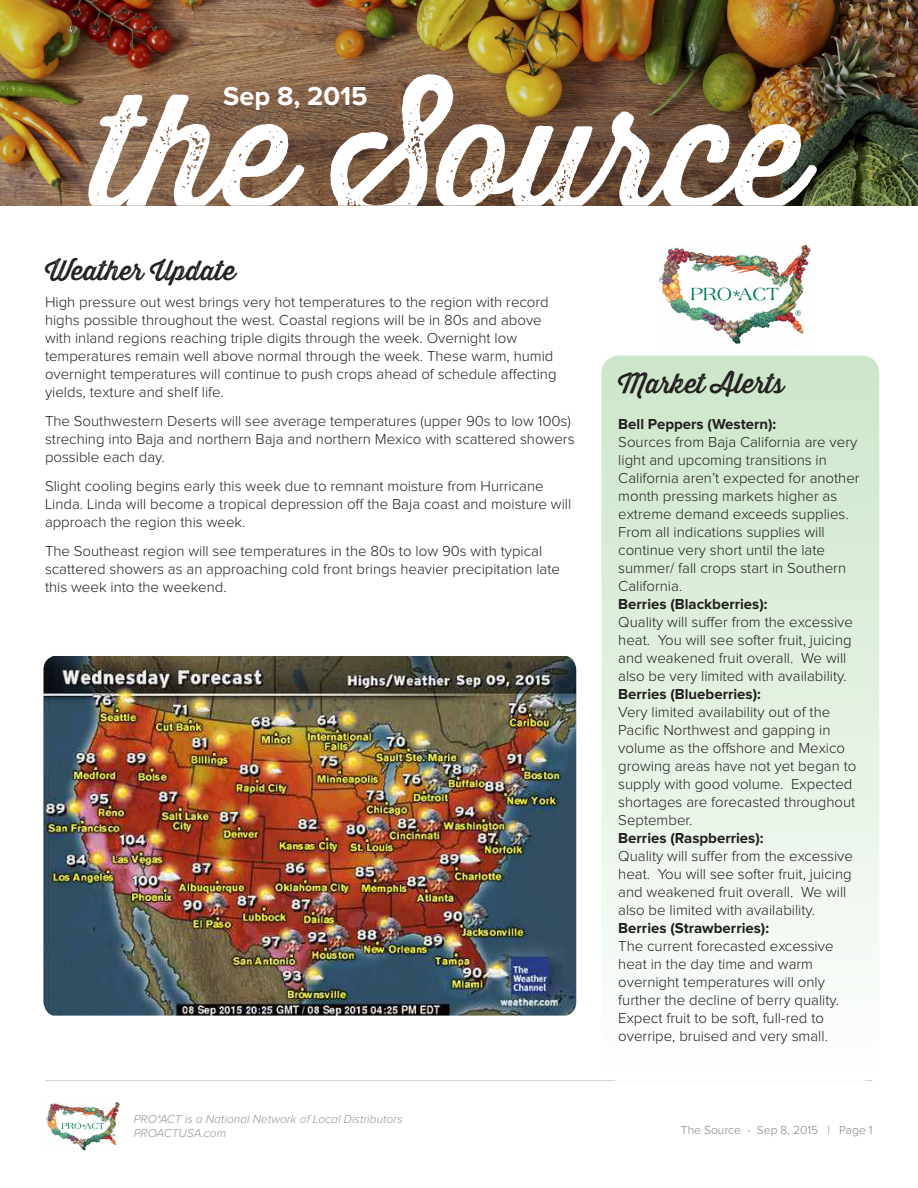
<style>
.page{position:relative;width:918px;height:1188px;background:#fff}
.page>*{position:absolute;margin:0;border:0;box-sizing:border-box;transform-origin:0 0}
.t1{font:27px "Thirsty Rough Reg One";color:#231f20}
.t2{font:700 27px "Proxima Nova";color:#fff}
.t3{font:300 15px/18px "Proxima Nova";color:#231f20}
.t4{font:700 15px "Proxima Nova";color:#231f20}
.t5{font:italic 300 12px/14.4px "Proxima Nova";color:#939598}
.t6{font:300 12px "Proxima Nova";color:#808285}
</style>
<div class="page">
<img style="left:46px;top:1102px;width:74px;height:49px">
<hr style="left:45px;top:1080px;width:828px;height:1px;background:#d1d2d4">
<img style="left:0;top:0;width:918px;height:206px">
<svg style="left:88px;top:74px;width:729px;height:132px"></svg>
<img style="left:660px;top:245px;width:151px;height:99px">
<img style="left:44px;top:656px;width:532px;height:360px">
<svg style="left:602px;top:356px;width:277px;height:725px"></svg>
<h1 class="t2" style="left:223px;top:84px;width:146px">Sep 8, 2015</h1>
<h1 class="t1" style="left:45px;top:251px;width:192px">Weather Update</h1>
<p class="t3" style="left:45px;top:294px;width:513px">High pressure out west brings very hot temperatures to the region with record highs possible throughout the west. Coastal regions will be in 80s and above with inland regions reaching triple digits through the week. Overnight low temperatures remain well above normal through the week. These warm, humid overnight temperatures will continue to push crops ahead of schedule affecting yields, texture and shelf life.</p>
<p class="t3" style="left:45px;top:413px;width:531px">The Southwestern Deserts will see average temperatures (upper 90s to low 100s) streching into Baja and northern Baja and northern Mexico with scattered showers possible each day.</p>
<p class="t3" style="left:45px;top:477px;width:528px">Slight cooling begins early this week due to remnant moisture from Hurricane<br>Linda. Linda will become a tropical depression off the Baja coast and moisture will approach the region this week.</p>
<p class="t3" style="left:45px;top:542px;width:517px">The Southeast region will see temperatures in the 80s to low 90s with typical scattered showers as an approaching cold front brings heavier precipitation late this week into the weekend.</p>
<p class="t5" style="left:134px;top:1112px;width:270px">PRO*ACT is a National Network of Local Distributors<br>PROACTUSA.com</p>
<h1 class="t1" style="left:618px;top:363px;width:167px">Market Alerts</h1>
<p class="t4" style="left:618px;top:417px;width:159px">Bell Peppers (Western):</p>
<p class="t3" style="left:618px;top:433px;width:243px">Sources from Baja California are very light and upcoming transitions in California aren’t expected for another month pressing markets higher as extreme demand exceeds supplies.<br>From all indications supplies will continue very short until the late summer/ fall crops start in Southern California.</p>
<p class="t4" style="left:618px;top:597px;width:151px">Berries (Blackberries):</p>
<p class="t3" style="left:618px;top:613px;width:236px">Quality will suffer from the excessive heat. You will see softer fruit, juicing and weakened fruit overall. We will also be very limited with availability.</p>
<p class="t4" style="left:618px;top:687px;width:144px">Berries (Blueberries):</p>
<p class="t3" style="left:618px;top:703px;width:240px">Very limited availability out of the<br>Pacific Northwest and gapping in volume as the offshore and Mexico growing areas have not yet began to supply with good volume. Expected shortages are forecasted throughout<br>September.</p>
<p class="t4" style="left:618px;top:831px;width:147px">Berries (Raspberries):</p>
<p class="t3" style="left:618px;top:847px;width:236px">Quality will suffer from the excessive heat. You will see softer fruit, juicing and weakened fruit overall. We will also be limited with availability.</p>
<p class="t4" style="left:618px;top:921px;width:152px">Berries (Strawberries):</p>
<p class="t3" style="left:618px;top:937px;width:222px">The current forecasted excessive heat in the day time and warm overnight temperatures will only further the decline of berry quality.<br>Expect fruit to be soft, full-red to overripe, bruised and very small.</p>
<p class="t6" style="left:681px;top:1124px;width:193px">The Source - Sep 8, 2015 | Page 1</p>
</div>
